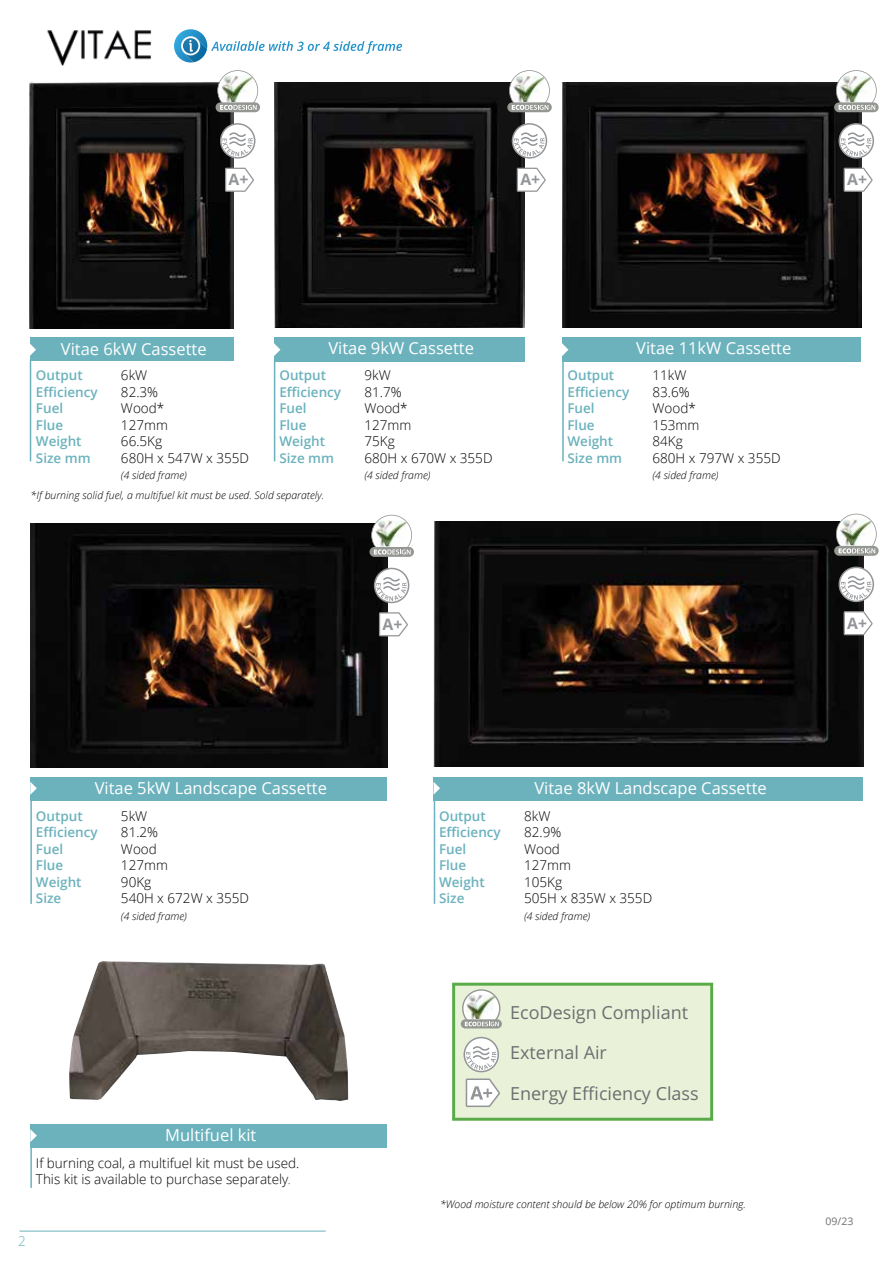
<style>
.page{position:relative;width:893px;height:1263px;background:#fff}
.page>*{position:absolute;margin:0;border:0;box-sizing:border-box;transform-origin:0 0}
.t1{font:18px "Open Sans";color:#6d6e71}
.t2{font:16.5px "Open Sans";color:#fff}
.t3{font:700 15.75px "Open Sans";color:#939598}
.t4{font:300 13.5px/16.5px "Open Sans";color:#000}
.t5{font:600 13.5px "Open Sans";color:#6bb2bd}
.t6{font:300 13.5px "Open Sans";color:#6bb2bd}
.t7{font:italic 300 10.5px "Open Sans";color:#000}
.t8{font:10.5px "Open Sans";color:#6f7073}
.s1{font-style:italic;font-size:10.5px}
</style>
<div class="page">
<hr style="left:20px;top:1231px;width:306px;height:1px;background:#6bb2bd">
<img style="left:46px;top:30px;width:106px;height:36px">
<img style="left:30px;top:81px;width:203px;height:247px">
<img style="left:31px;top:523px;width:356px;height:244px">
<img style="left:434px;top:522px;width:429px;height:244px">
<img style="left:274px;top:82px;width:250px;height:245px">
<img style="left:562px;top:82px;width:299px;height:245px">
<div style="left:30px;top:337px;width:203px;height:24px;background:#6bb2bd"></div>
<div style="left:30px;top:777px;width:357px;height:23px;background:#6bb2bd"></div>
<div style="left:30px;top:1124px;width:357px;height:24px;background:#6bb2bd"></div>
<div style="left:274px;top:337px;width:250px;height:25px;background:#6bb2bd"></div>
<div style="left:434px;top:777px;width:429px;height:23px;background:#6bb2bd"></div>
<div style="left:562px;top:337px;width:299px;height:25px;background:#6bb2bd"></div>
<svg style="left:174px;top:29px;width:228px;height:34px"></svg>
<hr style="left:30px;top:359px;width:1px;height:102px;background:#6bb2bd">
<hr style="left:30px;top:799px;width:2px;height:105px;background:#6bb2bd">
<hr style="left:30px;top:1146px;width:2px;height:42px;background:#6bb2bd">
<hr style="left:434px;top:799px;width:1px;height:105px;background:#6bb2bd">
<hr style="left:274px;top:359px;width:1px;height:102px;background:#6bb2bd">
<hr style="left:562px;top:359px;width:2px;height:102px;background:#6bb2bd">
<svg style="left:30px;top:344px;width:6px;height:12px"></svg>
<svg style="left:30px;top:782px;width:7px;height:13px"></svg>
<svg style="left:30px;top:1129px;width:7px;height:13px"></svg>
<svg style="left:433px;top:782px;width:7px;height:13px"></svg>
<svg style="left:274px;top:343px;width:6px;height:13px"></svg>
<svg style="left:562px;top:343px;width:6px;height:13px"></svg>
<img style="left:69px;top:961px;width:279px;height:140px">
<svg style="left:452px;top:983px;width:261px;height:138px;background:#ddeace"></svg>
<div style="left:221px;top:124px;width:34px;height:34px;background:#fff;border-radius:50%"></div>
<div style="left:220px;top:123px;width:35px;height:36px;border:2px solid #939598;border-radius:50%"></div>
<svg style="left:222px;top:132px;width:31px;height:24px"></svg>
<svg style="left:225px;top:168px;width:29px;height:24px"></svg>
<svg style="left:216px;top:102px;width:44px;height:10px"></svg>
<svg style="left:217px;top:70px;width:41px;height:41px"></svg>
<svg style="left:375px;top:568px;width:34px;height:34px"></svg>
<div style="left:374px;top:568px;width:35px;height:35px;border:2px solid #939598;border-radius:50%"></div>
<svg style="left:376px;top:577px;width:31px;height:24px"></svg>
<svg style="left:379px;top:612px;width:29px;height:24px"></svg>
<svg style="left:369px;top:547px;width:45px;height:10px"></svg>
<svg style="left:371px;top:515px;width:41px;height:41px"></svg>
<svg style="left:512px;top:124px;width:34px;height:34px"></svg>
<div style="left:512px;top:123px;width:35px;height:36px;border:2px solid #939598;border-radius:50%"></div>
<svg style="left:514px;top:132px;width:31px;height:24px"></svg>
<svg style="left:517px;top:168px;width:29px;height:24px"></svg>
<svg style="left:507px;top:102px;width:45px;height:10px"></svg>
<svg style="left:509px;top:70px;width:41px;height:41px"></svg>
<div style="left:839px;top:124px;width:34px;height:34px;background:#fff;border-radius:50%"></div>
<div style="left:838px;top:123px;width:36px;height:36px;border:2px solid #939598;border-radius:50%"></div>
<svg style="left:841px;top:132px;width:30px;height:24px"></svg>
<svg style="left:844px;top:168px;width:29px;height:24px"></svg>
<svg style="left:834px;top:102px;width:45px;height:10px"></svg>
<svg style="left:836px;top:70px;width:41px;height:41px"></svg>
<svg style="left:839px;top:567px;width:34px;height:34px"></svg>
<div style="left:838px;top:567px;width:36px;height:35px;border:2px solid #939598;border-radius:50%"></div>
<svg style="left:841px;top:576px;width:30px;height:24px"></svg>
<svg style="left:844px;top:611px;width:29px;height:24px"></svg>
<div style="left:834px;top:546px;width:45px;height:10px;background:#949792;border-radius:5px"></div>
<svg style="left:836px;top:514px;width:41px;height:40px"></svg>
<p class="t3" style="left:229px;top:169px;width:21px">A+</p>
<p class="t3" style="left:520px;top:169px;width:21px">A+</p>
<p class="t3" style="left:847px;top:169px;width:21px">A+</p>
<p class="t2" style="left:61px;top:338px;width:147px">Vitae 6kW Cassette</p>
<p class="t2" style="left:328px;top:337px;width:147px">Vitae 9kW Cassette</p>
<p class="t2" style="left:636px;top:337px;width:157px">Vitae 11kW Cassette</p>
<p class="t5" style="left:36px;top:366px;width:48px">Output</p>
<p class="t4" style="left:121px;top:367px;width:28px">6kW</p>
<p class="t5" style="left:36px;top:383px;width:63px">Efficiency</p>
<p class="t4" style="left:121px;top:383px;width:39px">82.3%</p>
<p class="t5" style="left:36px;top:399px;width:29px">Fuel</p>
<p class="t4" style="left:121px;top:400px;width:45px">Wood*</p>
<p class="t5" style="left:36px;top:416px;width:29px">Flue</p>
<p class="t4" style="left:121px;top:416px;width:48px">127mm</p>
<p class="t5" style="left:36px;top:432px;width:47px">Weight</p>
<p class="t4" style="left:121px;top:433px;width:43px">66.5Kg</p>
<p class="t5" style="left:36px;top:449px;width:56px">Size mm</p>
<p class="t4" style="left:121px;top:449px;width:130px">680H x 547W x 355D</p>
<p class="t7" style="left:121px;top:468px;width:68px">(4 sided frame)</p>
<p class="t5" style="left:279px;top:366px;width:48px">Output</p>
<p class="t4" style="left:364px;top:367px;width:28px">9kW</p>
<p class="t5" style="left:279px;top:383px;width:63px">Efficiency</p>
<p class="t4" style="left:364px;top:383px;width:39px">81.7%</p>
<p class="t5" style="left:279px;top:399px;width:29px">Fuel</p>
<p class="t4" style="left:364px;top:400px;width:45px">Wood*</p>
<p class="t5" style="left:279px;top:416px;width:29px">Flue</p>
<p class="t4" style="left:364px;top:416px;width:48px">127mm</p>
<p class="t5" style="left:279px;top:432px;width:47px">Weight</p>
<p class="t4" style="left:364px;top:433px;width:32px">75Kg</p>
<p class="t5" style="left:279px;top:449px;width:56px">Size mm</p>
<p class="t4" style="left:364px;top:449px;width:130px">680H x 670W x 355D</p>
<p class="t7" style="left:364px;top:468px;width:68px">(4 sided frame)</p>
<p class="t5" style="left:567px;top:366px;width:48px">Output</p>
<p class="t4" style="left:652px;top:367px;width:35px">11kW</p>
<p class="t5" style="left:567px;top:383px;width:63px">Efficiency</p>
<p class="t4" style="left:652px;top:383px;width:39px">83.6%</p>
<p class="t5" style="left:567px;top:399px;width:29px">Fuel</p>
<p class="t4" style="left:652px;top:400px;width:45px">Wood*</p>
<p class="t5" style="left:567px;top:416px;width:29px">Flue</p>
<p class="t4" style="left:652px;top:416px;width:48px">153mm</p>
<p class="t5" style="left:567px;top:432px;width:47px">Weight</p>
<p class="t4" style="left:652px;top:433px;width:32px">84Kg</p>
<p class="t5" style="left:567px;top:449px;width:56px">Size mm</p>
<p class="t4" style="left:652px;top:449px;width:130px">680H x 797W x 355D</p>
<p class="t7" style="left:652px;top:468px;width:68px">(4 sided frame)</p>
<p class="t7" style="left:31px;top:487px;width:295px">*If burning solid fuel, a multifuel kit must be used. Sold separately.</p>
<p class="t3" style="left:383px;top:613px;width:21px">A+</p>
<p class="t3" style="left:847px;top:612px;width:21px">A+</p>
<p class="t2" style="left:95px;top:776px;width:234px">Vitae 5kW Landscape Cassette</p>
<p class="t2" style="left:534px;top:776px;width:234px">Vitae 8kW Landscape Cassette</p>
<p class="t5" style="left:36px;top:806px;width:48px">Output</p>
<p class="t4" style="left:121px;top:807px;width:28px">5kW</p>
<p class="t5" style="left:36px;top:823px;width:63px">Efficiency</p>
<p class="t4" style="left:121px;top:823px;width:39px">81.2%</p>
<p class="t5" style="left:36px;top:839px;width:29px">Fuel</p>
<p class="t4" style="left:121px;top:840px;width:37px">Wood</p>
<p class="t5" style="left:36px;top:856px;width:29px">Flue</p>
<p class="t4" style="left:121px;top:856px;width:48px">127mm</p>
<p class="t5" style="left:36px;top:872px;width:47px">Weight</p>
<p class="t4" style="left:121px;top:873px;width:32px">90Kg</p>
<p class="t5" style="left:36px;top:889px;width:27px">Size</p>
<p class="t4" style="left:121px;top:889px;width:130px">540H x 672W x 355D</p>
<p class="t7" style="left:121px;top:908px;width:68px">(4 sided frame)</p>
<p class="t2" style="left:165px;top:1124px;width:93px">Multifuel kit</p>
<p class="t4" style="left:36px;top:1154px;width:265px">If burning coal, a multifuel kit must be used.<br>This kit is available to purchase separately<span class="s1">.</span></p>
<p class="t6" style="left:18px;top:1232px;width:9px">2</p>
<p class="t5" style="left:439px;top:806px;width:48px">Output</p>
<p class="t4" style="left:524px;top:807px;width:28px">8kW</p>
<p class="t5" style="left:439px;top:823px;width:63px">Efficiency</p>
<p class="t4" style="left:524px;top:823px;width:39px">82.9%</p>
<p class="t5" style="left:439px;top:839px;width:29px">Fuel</p>
<p class="t4" style="left:524px;top:840px;width:37px">Wood</p>
<p class="t5" style="left:439px;top:856px;width:29px">Flue</p>
<p class="t4" style="left:524px;top:856px;width:48px">127mm</p>
<p class="t5" style="left:439px;top:872px;width:47px">Weight</p>
<p class="t4" style="left:524px;top:873px;width:40px">105Kg</p>
<p class="t5" style="left:439px;top:889px;width:27px">Size</p>
<p class="t4" style="left:524px;top:889px;width:130px">505H x 835W x 355D</p>
<p class="t7" style="left:524px;top:908px;width:68px">(4 sided frame)</p>
<h1 class="t1" style="left:510px;top:1000px;width:179px">EcoDesign Compliant</h1>
<h1 class="t1" style="left:510px;top:1040px;width:98px">External Air</h1>
<h1 class="t1" style="left:510px;top:1081px;width:190px">Energy Efficiency Class</h1>
<p class="t7" style="left:440px;top:1197px;width:308px">*Wood moisture content should be below 20% for optimum burning.</p>
<p class="t8" style="left:825px;top:1214px;width:29px">09/23</p>
</div>
